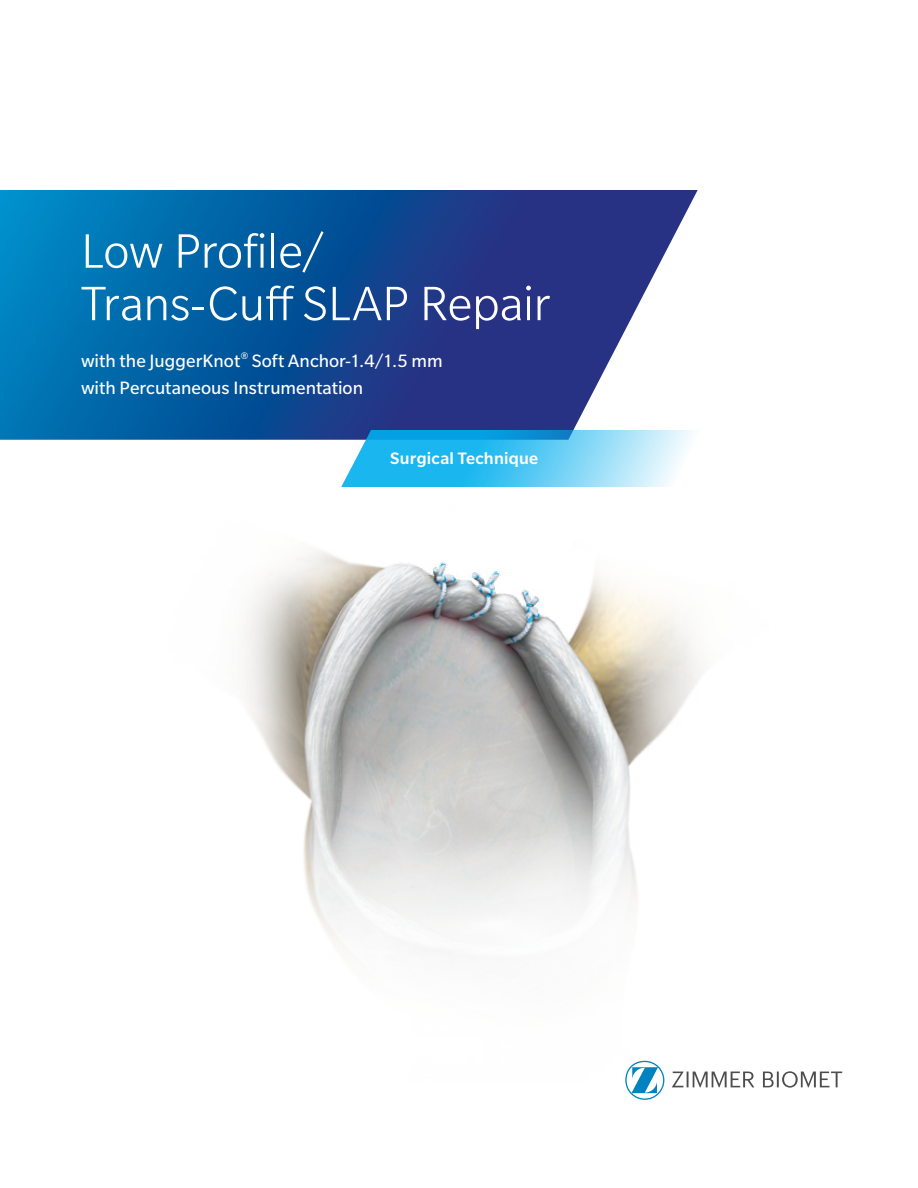
<style>
.page{position:relative;width:918px;height:1188px;background:#fff}
.page>*{position:absolute;margin:0;border:0;box-sizing:border-box;transform-origin:0 0}
.t1{font:300 52.5px/52.5px "Slate Pro";letter-spacing:-.005em;color:#fff}
.t2{font:19.5px/27px "Slate Pro";color:#fff}
.t3{font:500 18px "Slate Pro";letter-spacing:.015em;color:#fff}
</style>
<div class="page">
<img style="left:245px;top:550px;width:457px;height:531px">
<svg style="left:0;top:190px;width:698px;height:250px;background:#245fa1"></svg>
<svg style="left:672px;top:1071px;width:170px;height:17px"></svg>
<svg style="left:625px;top:1061px;width:39px;height:39px"></svg>
<svg style="left:336px;top:430px;width:362px;height:57px;background:#65c9f1"></svg>
<h1 class="t1" style="left:81px;top:225px;width:471px">Low Profile/<br>Trans-Cuff SLAP Repair</h1>
<p class="t2" style="left:81px;top:348px;width:363px">with the JuggerKnot<sup>®</sup> Soft Anchor-1.4/1.5 mm with Percutaneous Instrumentation</p>
<p class="t3" style="left:390px;top:449px;width:150px">Surgical Technique</p>
</div>
